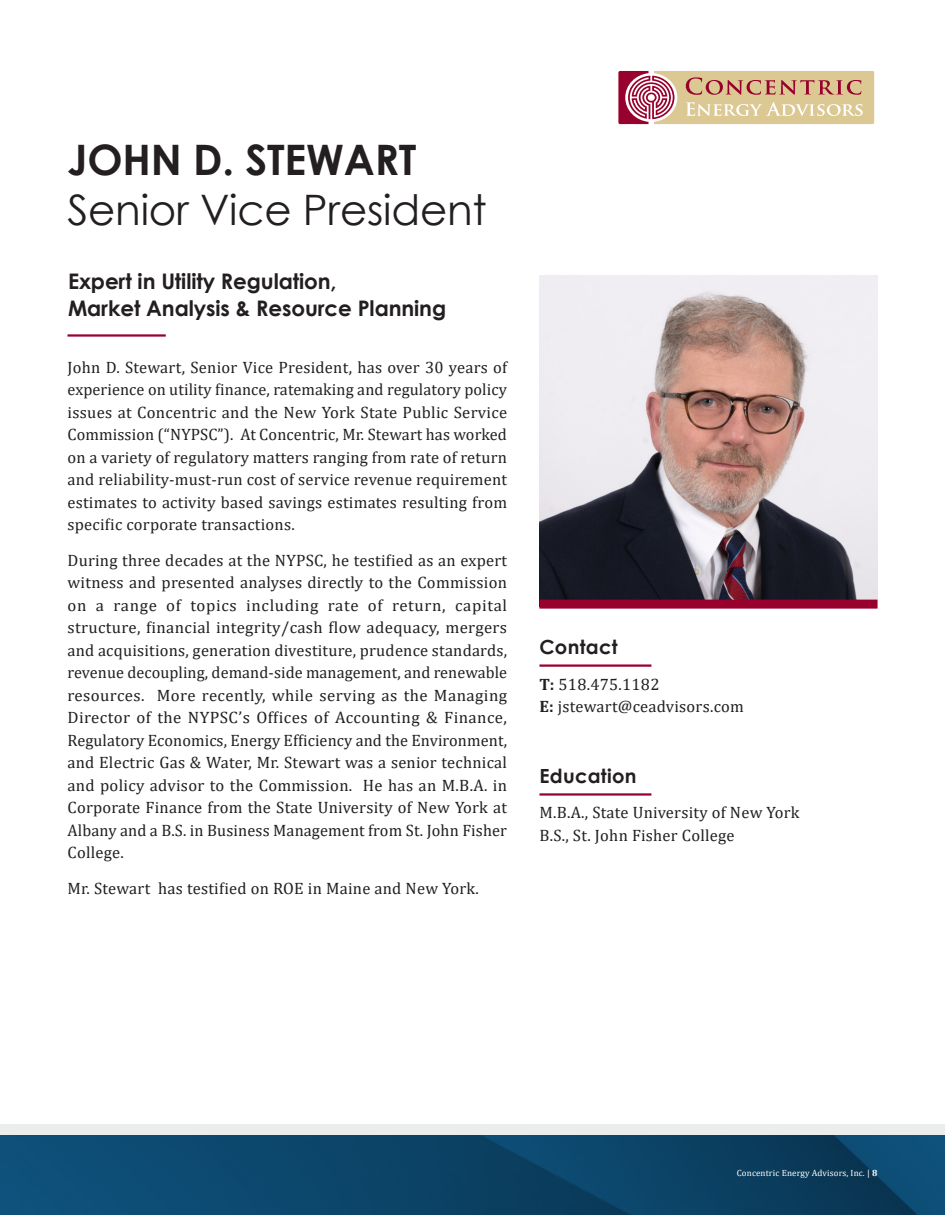
<style>
.page{position:relative;width:945px;height:1215px;background:#fff}
.page>*{position:absolute;margin:0;border:0;box-sizing:border-box;transform-origin:0 0}
.t1{font:42px/50.4px "Century Gothic";letter-spacing:-.005em;color:#231f20}
.t2{font:700 21.45px/27px "Century Gothic";letter-spacing:-.005em;color:#231f20}
.Body_Copy{font:700 19.5px "Century Gothic";letter-spacing:.015em;color:#231f20}
.Body_Copy-2{font:16.5px/22.5px "Cambria";letter-spacing:.015em;color:#231f20;text-align:justify}
.t3{font:9px "Cambria";letter-spacing:.015em;color:#fff}
.s1{font-weight:700}
</style>
<div class="page">
<img style="left:0;top:1129px;width:945px;height:86px">
<div style="left:1px;top:1124px;width:944px;height:11px;background:#ebecec"></div>
<img style="left:539px;top:275px;width:339px;height:325px">
<div style="left:539px;top:600px;width:339px;height:9px;background:#98012d"></div>
<hr style="left:68px;top:334px;width:98px;height:3px;background:#98012d">
<svg style="left:618px;top:71px;width:256px;height:53px;background:#d4ad90"></svg>
<hr style="left:539px;top:664px;width:112px;height:3px;background:#98012d">
<hr style="left:539px;top:793px;width:112px;height:3px;background:#98012d">
<p class="t1" style="left:68px;top:134px;width:421px"><span class="s1">JOHN D. STEWART<br></span>Senior Vice President</p>
<p class="t2" style="left:68px;top:267px;width:380px">Expert in Utility Regulation,<br>Market Analysis &amp; Resource Planning</p>
<p class="Body_Copy-2" style="left:68px;top:356px;width:441px">John D. Stewart, Senior Vice President, has over 30 years of experience on utility finance, ratemaking and regulatory policy issues at Concentric and the New York State Public Service Commission (“NYPSC”). At Concentric, Mr. Stewart has worked on a variety of regulatory matters ranging from rate of return and reliability-must-run cost of service revenue requirement estimates to activity based savings estimates resulting from specific corporate transactions.</p>
<p class="Body_Copy-2" style="left:68px;top:549px;width:441px">During three decades at the NYPSC, he testified as an expert witness and presented analyses directly to the Commission on a range of topics including rate of return, capital structure, financial integrity/cash flow adequacy, mergers and acquisitions, generation divestiture, prudence standards, revenue decoupling, demand-side management, and renewable resources. More recently, while serving as the Managing Director of the NYPSC’s Offices of Accounting &amp; Finance, Regulatory Economics, Energy Efficiency and the Environment, and Electric Gas &amp; Water, Mr. Stewart was a senior technical and policy advisor to the Commission. He has an M.B.A. in Corporate Finance from the State University of New York at Albany and a B.S. in Business Management from St. John Fisher College.</p>
<p class="Body_Copy-2" style="left:68px;top:877px;width:413px">Mr. Stewart has testified on ROE in Maine and New York.</p>
<p class="Body_Copy" style="left:539px;top:632px;width:80px">Contact</p>
<p class="Body_Copy-2" style="left:539px;top:673px;width:206px"><span class="s1">T:</span> 518.475.1182<br><span class="s1">E:</span> jstewart@ceadvisors.com</p>
<p class="Body_Copy" style="left:539px;top:761px;width:99px">Education</p>
<p class="Body_Copy-2" style="left:539px;top:802px;width:261px">M.B.A., State University of New York<br>B.S., St. John Fisher College</p>
<p class="t3" style="left:737px;top:1167px;width:142px">Concentric Energy Advisors, Inc. | <span class="s1">8</span></p>
</div>
